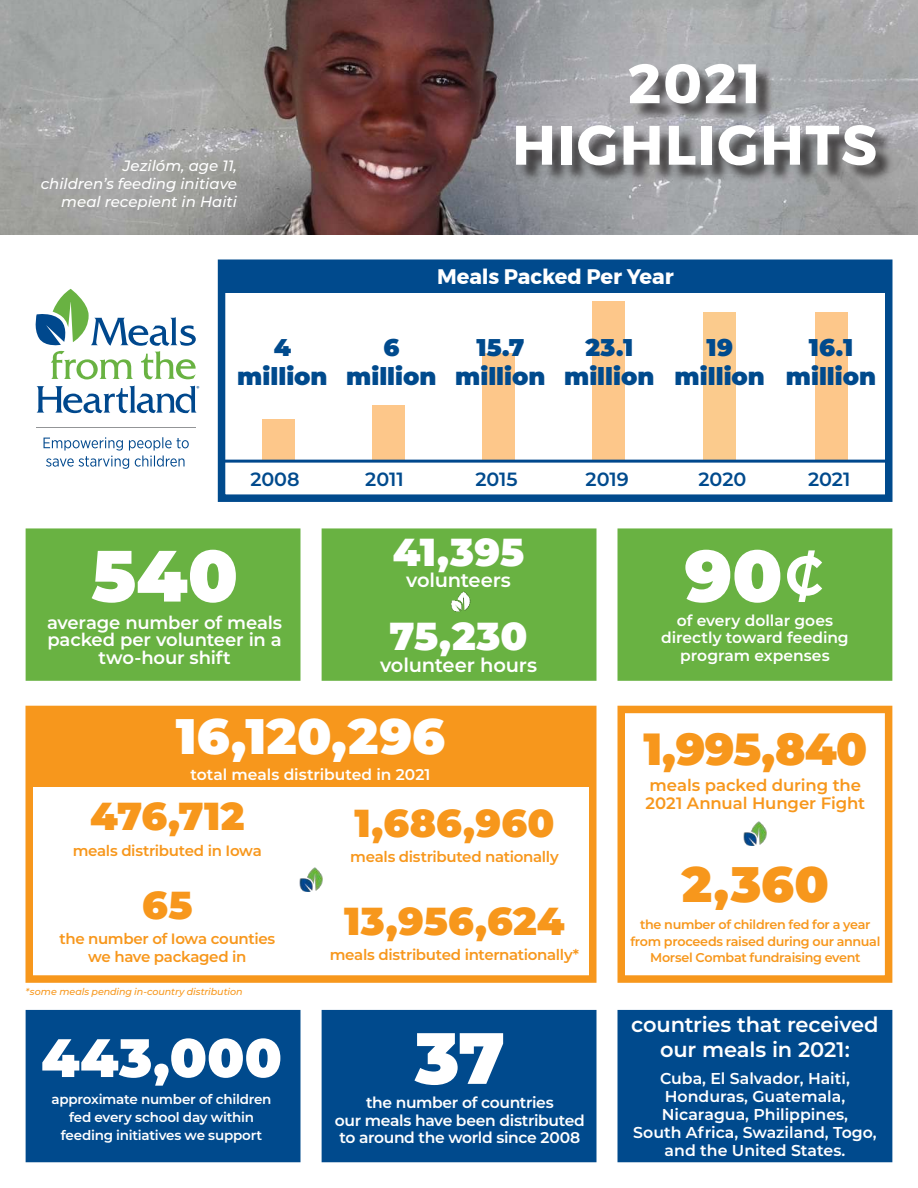
<style>
.page{position:relative;width:918px;height:1188px;background:#fff}
.page>*{position:absolute;margin:0;border:0;box-sizing:border-box;transform-origin:0 0}
.t1{font:900 72.45px "Montserrat";color:#fff}
.t2{font:700 55.5px "Montserrat";letter-spacing:.03em;color:#fff}
.t3{font:900 54px "Montserrat";letter-spacing:.005em;color:#fff}
.t4{font:900 49.8px "Montserrat";letter-spacing:.005em;color:#fff}
.t5{font:900 49.8px "Montserrat";color:#f7971c}
.t6{font:900 45px "Montserrat";letter-spacing:-.02em;color:#f7971c}
.t7{font:900 39px "Montserrat";letter-spacing:.005em;color:#f7971c}
.t8{font:900 39px "Montserrat";color:#fff}
.t9{font:900 24.15px/29.1px "Montserrat";color:#004a8d;text-align:center}
.t10{font:600 21px/25.2px "Montserrat";letter-spacing:-.01em;color:#fff;text-align:center}
.t11{font:700 21px "Montserrat";letter-spacing:-.01em;color:#fff}
.t12{font:600 19.5px "Montserrat";letter-spacing:-.015em;color:#fff}
.t13{font:600 19.2px "Montserrat";letter-spacing:-.005em;color:#004a8d}
.t14{font:600 18px/17.9px "Montserrat";letter-spacing:-.01em;color:#fff;text-align:center}
.t15{font:600 16.5px/18px "Montserrat";letter-spacing:-.005em;color:#f7971c}
.t16{font:600 15.75px/18px "Montserrat";color:#fff;text-align:center}
.t17{font:600 15.45px/17.9px "Montserrat";letter-spacing:-.01em;color:#fff;text-align:center}
.t18{font:600 15px/18px "Montserrat";letter-spacing:-.025em;color:#f7971c;text-align:center}
.t19{font:italic 500 15px/18px "Montserrat";color:#fff;text-align:right}
.t20{font:600 13.5px/18px "Montserrat";letter-spacing:-.015em;color:#fff;text-align:center}
.t21{font:600 12.75px/16.5px "Montserrat";letter-spacing:-.025em;color:#f7971c;text-align:center}
.t22{font:italic 500 9.6px "Montserrat";letter-spacing:-.01em;color:#f7971c}
.t23{font:7.35px "Myriad Pro";color:#004a8d}
.s1{font-family:"Gotham";font-weight:500}
</style>
<div class="page">
<img style="left:0;top:0;width:918px;height:235px">
<div style="left:519px;top:66px;width:375px;height:118px;background:#221f1f;opacity:.75"></div>
<div style="left:26px;top:1010px;width:275px;height:152px;background:#004a8d"></div>
<div style="left:322px;top:1010px;width:275px;height:152px;background:#004a8d"></div>
<div style="left:26px;top:528px;width:275px;height:153px;background:#69b242"></div>
<div style="left:618px;top:528px;width:274px;height:153px;background:#69b242"></div>
<div style="left:322px;top:528px;width:275px;height:153px;background:#69b242"></div>
<div style="left:618px;top:1010px;width:274px;height:152px;background:#004a8d"></div>
<div style="left:618px;top:706px;width:274px;height:277px;border:8px solid #f7971c"></div>
<div style="left:26px;top:706px;width:571px;height:277px;border:8px solid #f7971c"></div>
<div style="left:26px;top:706px;width:570px;height:80px;background:#f7971c"></div>
<div style="left:218px;top:259px;width:675px;height:243px;border:8px solid #004a8d"></div>
<div style="left:221px;top:263px;width:669px;height:30px;background:#004a8d"></div>
<div style="left:262px;top:443px;width:32px;height:17px;background:#fdc78a"></div>
<div style="left:262px;top:419px;width:32px;height:28px;background:#fdc78a"></div>
<div style="left:372px;top:447px;width:32px;height:13px;background:#fdc78a"></div>
<div style="left:372px;top:433px;width:32px;height:14px;background:#fdc78a"></div>
<div style="left:372px;top:419px;width:32px;height:17px;background:#fdc78a"></div>
<div style="left:372px;top:406px;width:32px;height:14px;background:#fdc78a"></div>
<div style="left:482px;top:406px;width:32px;height:54px;background:#fdc78a"></div>
<div style="left:482px;top:353px;width:32px;height:55px;background:#fdc78a"></div>
<div style="left:592px;top:380px;width:32px;height:80px;background:#fdc78a"></div>
<div style="left:592px;top:301px;width:32px;height:79px;background:#fdc78a"></div>
<div style="left:704px;top:396px;width:32px;height:64px;background:#fbcb8d"></div>
<div style="left:704px;top:312px;width:32px;height:86px;background:#fbcb8d"></div>
<div style="left:815px;top:396px;width:32px;height:64px;background:#fdc78a"></div>
<div style="left:815px;top:312px;width:32px;height:86px;background:#fdc78a"></div>
<img style="left:744px;top:822px;width:23px;height:24px">
<svg style="left:37px;top:386px;width:160px;height:27px"></svg>
<svg style="left:35px;top:289px;width:161px;height:90px"></svg>
<hr style="left:36px;top:428px;width:159px;height:1px;background:#939597">
<svg style="left:44px;top:437px;width:145px;height:32px"></svg>
<img style="left:300px;top:867px;width:22px;height:25px">
<hr style="left:225px;top:460px;width:663px;height:3px;background:#00488d">
<img style="left:451px;top:591px;width:19px;height:21px">
<p class="t19" style="left:123px;top:158px;width:116px">Jezilóm, age 11,</p>
<p class="t19" style="left:41px;top:176px;width:198px">children’s feeding initiave meal recepient in Haiti</p>
<h2 class="t2" style="left:628px;top:52px;width:135px">2021</h2>
<h2 class="t2" style="left:512px;top:113px;width:366px">HIGHLIGHTS</h2>
<h3 class="t11" style="left:437px;top:264px;width:238px">Meals Packed Per Year</h3>
<p class="t23" style="left:196px;top:384px;width:5px">®</p>
<h3 class="t9" style="left:237px;top:333px;width:92px">4 million</h3>
<h3 class="t9" style="left:346px;top:333px;width:92px">6 million</h3>
<h3 class="t9" style="left:455px;top:333px;width:92px">15.7 million</h3>
<h3 class="t9" style="left:564px;top:333px;width:92px">23.1 million</h3>
<h3 class="t9" style="left:675px;top:333px;width:92px">19 million</h3>
<h3 class="t9" style="left:786px;top:333px;width:92px">16.1 million</h3>
<p class="t13" style="left:250px;top:471px;width:51px">2008</p>
<p class="t13" style="left:365px;top:471px;width:40px">2011</p>
<p class="t13" style="left:475px;top:471px;width:44px">2015</p>
<p class="t13" style="left:586px;top:471px;width:45px">2019</p>
<p class="t13" style="left:698px;top:471px;width:49px">2020</p>
<p class="t13" style="left:808px;top:471px;width:44px">2021</p>
<h1 class="t1" style="left:91px;top:542px;width:148px">540</h1>
<p class="t14" style="left:47px;top:615px;width:237px">average number of meals packed per volunteer in a two-hour shift</p>
<h3 class="t8" style="left:393px;top:534px;width:133px">41,395</h3>
<p class="t12" style="left:406px;top:572px;width:106px">volunteers</p>
<h3 class="t8" style="left:390px;top:618px;width:139px">75,230</h3>
<p class="t12" style="left:380px;top:657px;width:159px">volunteer hours</p>
<h3 class="t4" style="left:176px;top:713px;width:271px">16,120,296</h3>
<p class="t17" style="left:191px;top:767px;width:241px">total meals distributed in 2021</p>
<h3 class="t7" style="left:90px;top:798px;width:156px">476,712</h3>
<p class="t18" style="left:73px;top:842px;width:191px">meals distributed in Iowa</p>
<h3 class="t7" style="left:142px;top:887px;width:52px">65</h3>
<p class="t18" style="left:59px;top:931px;width:217px">the number of Iowa counties we have packaged in</p>
<p class="t22" style="left:26px;top:988px;width:219px">*some meals pending in-country distribution</p>
<h3 class="t3" style="left:41px;top:1033px;width:242px">443,000</h3>
<p class="t20" style="left:51px;top:1091px;width:222px">approximate number of children fed every school day within feeding initiatives we support</p>
<h3 class="t7" style="left:354px;top:805px;width:202px">1,686,960</h3>
<p class="t18" style="left:350px;top:849px;width:210px">meals distributed nationally</p>
<h3 class="t7" style="left:344px;top:902px;width:222px">13,956,624</h3>
<p class="t18" style="left:330px;top:947px;width:251px">meals distributed internationally*</p>
<h1 class="t1" style="left:415px;top:1024px;width:92px">37</h1>
<p class="t17" style="left:335px;top:1095px;width:252px">the number of countries<br>our meals have been distributed to around the world since 2008</p>
<h1 class="t1" style="left:685px;top:542px;width:142px">90<span class="s1">¢</span></h1>
<p class="t17" style="left:661px;top:612px;width:189px">of every dollar goes directly toward feeding program expenses</p>
<h3 class="t6" style="left:643px;top:728px;width:225px">1,995,840</h3>
<p class="t15" style="left:646px;top:777px;width:221px">meals packed during the<br>2021 Annual Hunger Fight</p>
<h3 class="t5" style="left:682px;top:861px;width:149px">2,360</h3>
<p class="t21" style="left:630px;top:917px;width:251px">the number of children fed for a year from proceeds raised during our annual<br>Morsel Combat fundraising event</p>
<h3 class="t10" style="left:631px;top:1013px;width:249px">countries that received our meals in 2021:</h3>
<p class="t16" style="left:633px;top:1070px;width:245px">Cuba, El Salvador, Haiti,<br>Honduras, Guatemala,<br>Nicaragua, Philippines,<br>South Africa, Swaziland, Togo, and the United States.</p>
</div>
